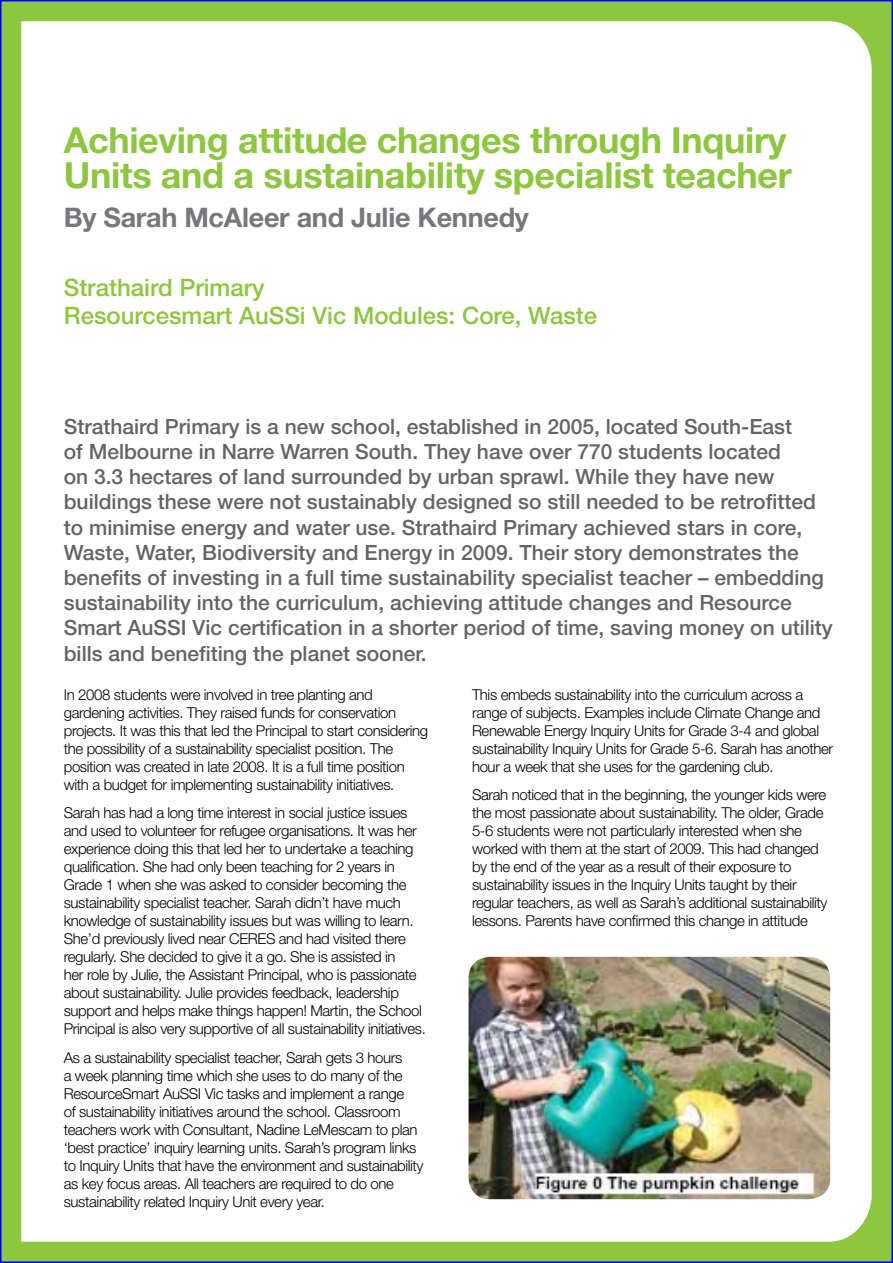
<style>
.page{position:relative;width:893px;height:1263px;background:#fff}
.page>*{position:absolute;margin:0;border:0;box-sizing:border-box;transform-origin:0 0}
.t1{font:700 36px/34.5px "Helvetica Neue LT Std";letter-spacing:-.01em;color:#8dc63f}
.t2{font:700 27px "Helvetica Neue LT Std";letter-spacing:-.01em;color:#77787b}
.t3{font:500 24px/28.8px "Helvetica Neue LT Std";color:#8dc63f}
.t4{font:500 21px/25.2px "Helvetica Neue LT Std";color:#636466}
.t5{font:300 15px/18px "Helvetica Neue LT Std";letter-spacing:-.025em;color:#000}
</style>
<div class="page">
<div style="left:1px;top:1px;width:891px;height:1261px;background:#8dc63f"></div>
<div style="left:21px;top:21px;width:851px;height:1221px;background:#fff"></div>
<img style="left:469px;top:957px;width:361px;height:242px">
<h1 class="t1" style="left:64px;top:122px;width:729px">Achieving attitude changes through Inquiry<br>Units and a sustainability specialist teacher</h1>
<h2 class="t2" style="left:64px;top:200px;width:467px">By Sarah McAleer and Julie Kennedy</h2>
<h3 class="t3" style="left:64px;top:272px;width:535px">Strathaird Primary<br>Resourcesmart AuSSi Vic Modules: Core, Waste</h3>
<p class="t4" style="left:64px;top:414px;width:770px">Strathaird Primary is a new school, established in 2005, located South-East<br>of Melbourne in Narre Warren South. They have over 770 students located<br>on 3.3 hectares of land surrounded by urban sprawl. While they have new buildings these were not sustainably designed so still needed to be retrofitted to minimise energy and water use. Strathaird Primary achieved stars in core, Waste, Water, Biodiversity and Energy in 2009. Their story demonstrates the benefits of investing in a full time sustainability specialist teacher – embedding sustainability into the curriculum, achieving attitude changes and Resource Smart AuSSI Vic certification in a shorter period of time, saving money on utility bills and benefiting the planet sooner.</p>
<p class="t5" style="left:64px;top:685px;width:366px">In 2008 students were involved in tree planting and gardening activities. They raised funds for conservation projects. It was this that led the Principal to start considering the possibility of a sustainability specialist position. The position was created in late 2008. It is a full time position with a budget for implementing sustainability initiatives.</p>
<p class="t5" style="left:64px;top:804px;width:364px">Sarah has had a long time interest in social justice issues and used to volunteer for refugee organisations. It was her experience doing this that led her to undertake a teaching qualification. She had only been teaching for 2 years in Grade 1 when she was asked to consider becoming the sustainability specialist teacher. Sarah didn’t have much knowledge of sustainability issues but was willing to learn.<br>She’d previously lived near CERES and had visited there regularly. She decided to give it a go. She is assisted in<br>her role by Julie, the Assistant Principal, who is passionate about sustainability. Julie provides feedback, leadership support and helps make things happen! Martin, the School Principal is also very supportive of all sustainability initiatives.</p>
<p class="t5" style="left:64px;top:1048px;width:361px">As a sustainability specialist teacher, Sarah gets 3 hours<br>a week planning time which she uses to do many of the ResourceSmart AuSSI Vic tasks and implement a range<br>of sustainability initiatives around the school. Classroom teachers work with Consultant, Nadine LeMescam to plan ‘best practice’ inquiry learning units. Sarah’s program links to Inquiry Units that have the environment and sustainability as key focus areas. All teachers are required to do one sustainability related Inquiry Unit every year.</p>
<p class="t5" style="left:472px;top:685px;width:363px">This embeds sustainability into the curriculum across a range of subjects. Examples include Climate Change and Renewable Energy Inquiry Units for Grade 3-4 and global sustainability Inquiry Units for Grade 5-6. Sarah has another hour a week that she uses for the gardening club.</p>
<p class="t5" style="left:472px;top:786px;width:357px">Sarah noticed that in the beginning, the younger kids were the most passionate about sustainability. The older, Grade 5-6 students were not particularly interested when she worked with them at the start of 2009. This had changed by the end of the year as a result of their exposure to sustainability issues in the Inquiry Units taught by their regular teachers, as well as Sarah’s additional sustainability lessons. Parents have confirmed this change in attitude</p>
</div>
